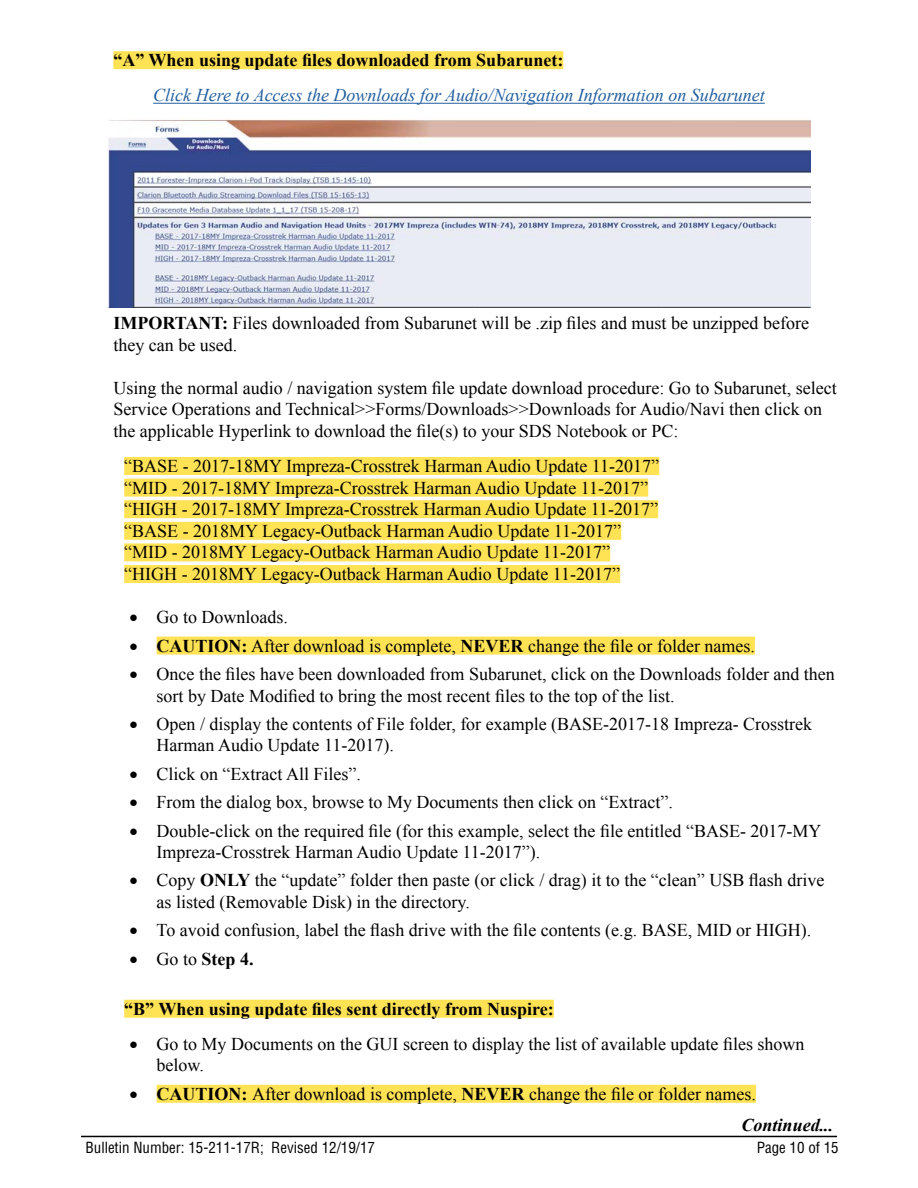
<style>
.page{position:relative;width:918px;height:1188px;background:#fff}
.page>*{position:absolute;margin:0;border:0;box-sizing:border-box;transform-origin:0 0}
.t1{font:18px/21.6px "Times New Roman";color:#000}
.t2{font:700 18px "Times New Roman";color:#000}
.t3{font:italic 18px "Times New Roman";color:#215e9e}
.t4{font:italic 700 18px "Times New Roman";color:#000}
.t5{font:condensed 15px "Helvetica LT Std";color:#000}
.s1{font-weight:700}
.s2{font-weight:400}
</style>
<div class="page">
<hr style="left:81px;top:1136px;width:756px;height:1px;background:#000">
<div style="left:113px;top:51px;width:450px;height:18px;background:#ffe355"></div>
<hr style="left:153px;top:103px;width:612px;height:1px;background:#215e9e">
<div style="left:124px;top:457px;width:535px;height:18px;background:#ffe355"></div>
<div style="left:124px;top:479px;width:524px;height:18px;background:#ffe355"></div>
<div style="left:124px;top:500px;width:534px;height:18px;background:#ffe355"></div>
<div style="left:124px;top:522px;width:497px;height:18px;background:#ffe355"></div>
<div style="left:124px;top:543px;width:486px;height:18px;background:#ffe355"></div>
<div style="left:124px;top:565px;width:496px;height:18px;background:#ffe355"></div>
<div style="left:157px;top:637px;width:598px;height:18px;background:#ffe355"></div>
<div style="left:124px;top:1000px;width:430px;height:18px;background:#ffe355"></div>
<div style="left:157px;top:1085px;width:599px;height:18px;background:#ffe355"></div>
<img style="left:108px;top:119px;width:703px;height:188px">
<p class="t2" style="left:113px;top:48px;width:451px">“A” When using update files downloaded from Subarunet:</p>
<p class="t3" style="left:153px;top:83px;width:613px">Click Here to Access the Downloads for Audio/Navigation Information on Subarunet</p>
<p class="t1" style="left:113px;top:312px;width:697px"><span class="s1">IMPORTANT:</span> Files downloaded from Subarunet will be .zip files and must be unzipped before they can be used.</p>
<p class="t1" style="left:113px;top:377px;width:725px">Using the normal audio / navigation system file update download procedure: Go to Subarunet, select<br>Service Operations and Technical&gt;&gt;Forms/Downloads&gt;&gt;Downloads for Audio/Navi then click on the applicable Hyperlink to download the file(s) to your SDS Notebook or PC:</p>
<p class="t1" style="left:124px;top:455px;width:537px">“BASE - 2017-18MY Impreza-Crosstrek Harman Audio Update 11-2017” “MID - 2017-18MY Impreza-Crosstrek Harman Audio Update 11-2017” “HIGH - 2017-18MY Impreza-Crosstrek Harman Audio Update 11-2017” “BASE - 2018MY Legacy-Outback Harman Audio Update 11-2017” “MID - 2018MY Legacy-Outback Harman Audio Update 11-2017” “HIGH - 2018MY Legacy-Outback Harman Audio Update 11-2017”</p>
<p class="t1" style="left:130px;top:606px;width:160px">• Go to Downloads.</p>
<p class="t1" style="left:130px;top:634px;width:627px">• <span class="s1">CAUTION:</span> After download is complete, <span class="s1">NEVER</span> change the file or folder names.</p>
<p class="t1" style="left:157px;top:663px;width:680px;text-indent:-27px">• Once the files have been downloaded from Subarunet, click on the Downloads folder and then sort by Date Modified to bring the most recent files to the top of the list.</p>
<p class="t1" style="left:157px;top:713px;width:657px;text-indent:-27px">• Open / display the contents of File folder, for example (BASE-2017-18 Impreza- Crosstrek<br>Harman Audio Update 11-2017).</p>
<p class="t1" style="left:130px;top:763px;width:233px">• Click on “Extract All Files”.</p>
<p class="t1" style="left:130px;top:791px;width:545px">• From the dialog box, browse to My Documents then click on “Extract”.</p>
<p class="t1" style="left:157px;top:819px;width:666px;text-indent:-27px">• Double-click on the required file (for this example, select the file entitled “BASE- 2017-MY<br>Impreza-Crosstrek Harman Audio Update 11-2017”).</p>
<p class="t1" style="left:157px;top:869px;width:669px;text-indent:-27px">• Copy <span class="s1">ONLY</span> the “update” folder then paste (or click / drag) it to the “clean” USB flash drive as listed (Removable Disk) in the directory.</p>
<p class="t1" style="left:130px;top:919px;width:683px">• To avoid confusion, label the flash drive with the file contents (e.g. BASE, MID or HIGH).</p>
<p class="t2" style="left:130px;top:946px;width:126px">• <span class="s2">Go to</span> Step 4.</p>
<p class="t2" style="left:124px;top:996px;width:431px">“B” When using update files sent directly from Nuspire:</p>
<p class="t1" style="left:157px;top:1033px;width:649px;text-indent:-27px">• Go to My Documents on the GUI screen to display the list of available update files shown below.</p>
<p class="t1" style="left:130px;top:1083px;width:628px">• <span class="s1">CAUTION:</span> After download is complete, <span class="s1">NEVER</span> change the file or folder names.</p>
<p class="t4" style="left:742px;top:1112px;width:93px">Continued...</p>
<p class="t5" style="left:86px;top:1138px;width:291px">Bulletin Number: 15-211-17R; Revised 12/19/17</p>
<p class="t5" style="left:757px;top:1138px;width:84px">Page 10 of 15</p>
</div>
